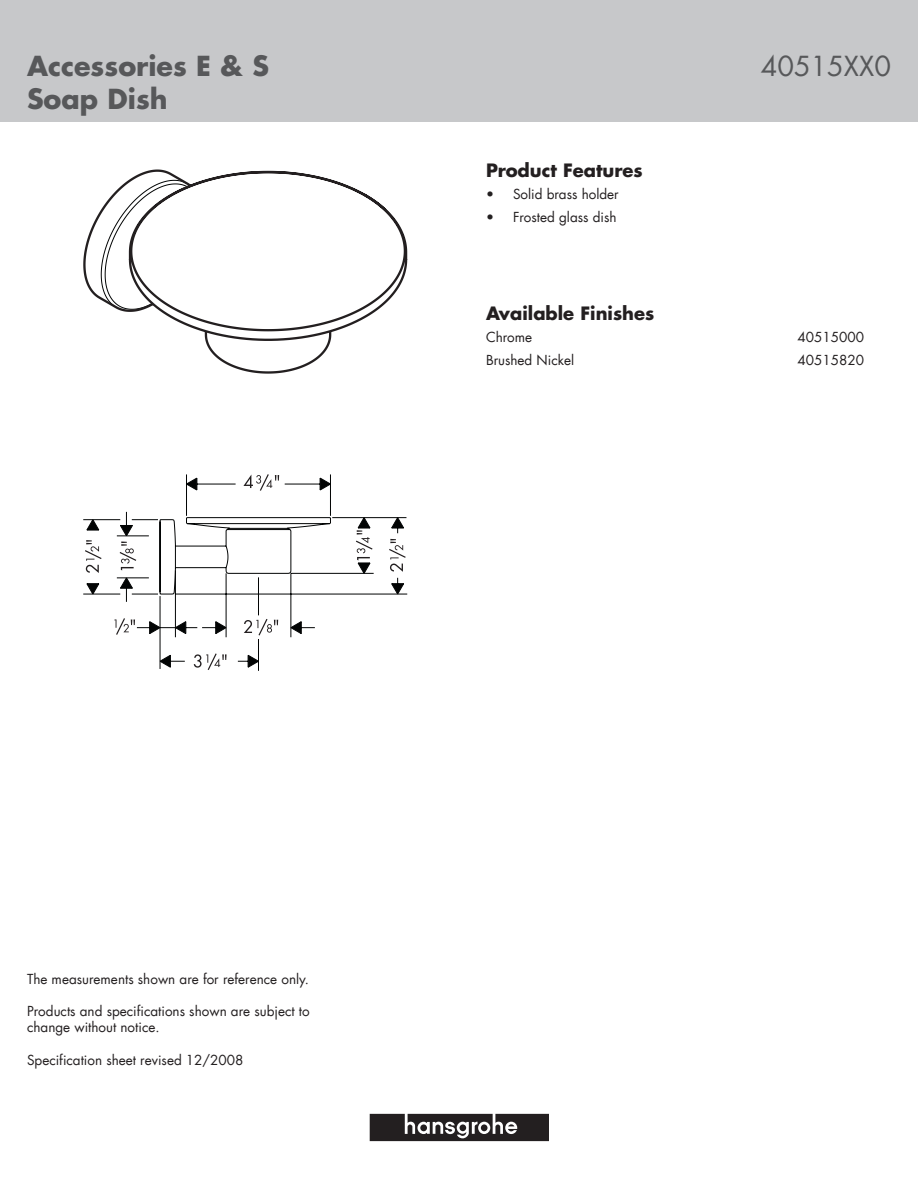
<style>
.page{position:relative;width:918px;height:1188px;background:#fff}
.page>*{position:absolute;margin:0;border:0;box-sizing:border-box;transform-origin:0 0}
.hansgrohe_product_na{font:700 27px "Futura LT";color:#57585a}
.hansgrohe_product_nu{font:27px "Futura LT";color:#57585a}
.subject_heading{font:700 18px "Futura LT";color:#231f20}
.bullet_point{font:13.5px/16.2px "Futura LT";color:#231f20}
.detail{font:13.5px "Futura LT";color:#231f20}
</style>
<div class="page">
<div style="left:0;top:0;width:918px;height:121px;background:#c7c8ca"></div>
<svg style="left:370px;top:1114px;width:178px;height:27px;background:#464344"></svg>
<svg style="left:206px;top:342px;width:125px;height:32px"></svg>
<svg style="left:83px;top:170px;width:324px;height:172px"></svg>
<hr style="left:330px;top:474px;width:1px;height:42px;background:#020404">
<hr style="left:186px;top:474px;width:1px;height:42px;background:#020404">
<hr style="left:175px;top:594px;width:232px;height:1px;background:#020404">
<hr style="left:83px;top:519px;width:37px;height:1px;background:#020404">
<hr style="left:83px;top:594px;width:37px;height:1px;background:#020404">
<hr style="left:258px;top:639px;width:1px;height:32px;background:#020404">
<hr style="left:258px;top:577px;width:1px;height:38px;background:#020404">
<hr style="left:175px;top:570px;width:1px;height:67px;background:#020404">
<hr style="left:160px;top:596px;width:1px;height:73px;background:#020404">
<hr style="left:117px;top:536px;width:32px;height:1px;background:#020404">
<hr style="left:117px;top:578px;width:32px;height:1px;background:#020404">
<hr style="left:291px;top:573px;width:1px;height:64px;background:#020404">
<hr style="left:226px;top:573px;width:1px;height:64px;background:#020404">
<hr style="left:332px;top:517px;width:74px;height:1px;background:#020404">
<hr style="left:291px;top:573px;width:83px;height:1px;background:#020404">
<svg style="left:85px;top:519px;width:17px;height:75px"></svg>
<svg style="left:120px;top:511px;width:211px;height:91px"></svg>
<svg style="left:186px;top:474px;width:145px;height:17px"></svg>
<svg style="left:114px;top:618px;width:201px;height:17px"></svg>
<svg style="left:160px;top:653px;width:98px;height:17px"></svg>
<svg style="left:356px;top:517px;width:17px;height:57px"></svg>
<svg style="left:389px;top:517px;width:17px;height:77px"></svg>
<p class="hansgrohe_product_na" style="left:27px;top:48px;width:244px">Accessories E &amp; S</p>
<p class="hansgrohe_product_na" style="left:27px;top:81px;width:142px">Soap Dish</p>
<p class="subject_heading" style="left:486px;top:158px;width:158px">Product Features</p>
<p class="bullet_point" style="left:513px;top:187px;width:107px">Solid brass holder</p>
<p class="bullet_point" style="left:513px;top:209px;width:105px">Frosted glass dish</p>
<p class="bullet_point" style="left:486px;top:183px;width:9px;line-height:22.5px">• •</p>
<p class="hansgrohe_product_nu" style="left:761px;top:49px;width:132px">40515XX0</p>
<p class="subject_heading" style="left:486px;top:301px;width:170px">Available Finishes</p>
<p class="detail" style="left:486px;top:328px;width:48px">Chrome</p>
<p class="detail" style="left:797px;top:328px;width:68px">40515000</p>
<p class="detail" style="left:486px;top:351px;width:90px">Brushed Nickel</p>
<p class="detail" style="left:797px;top:351px;width:68px">40515820</p>
<p class="bullet_point" style="left:27px;top:971px;width:284px">The measurements shown are for reference only.</p>
<p class="bullet_point" style="left:27px;top:1003px;width:284px">Products and specifications shown are subject to change without notice.</p>
<p class="bullet_point" style="left:27px;top:1052px;width:218px">Specification sheet revised 12/2008</p>
</div>
